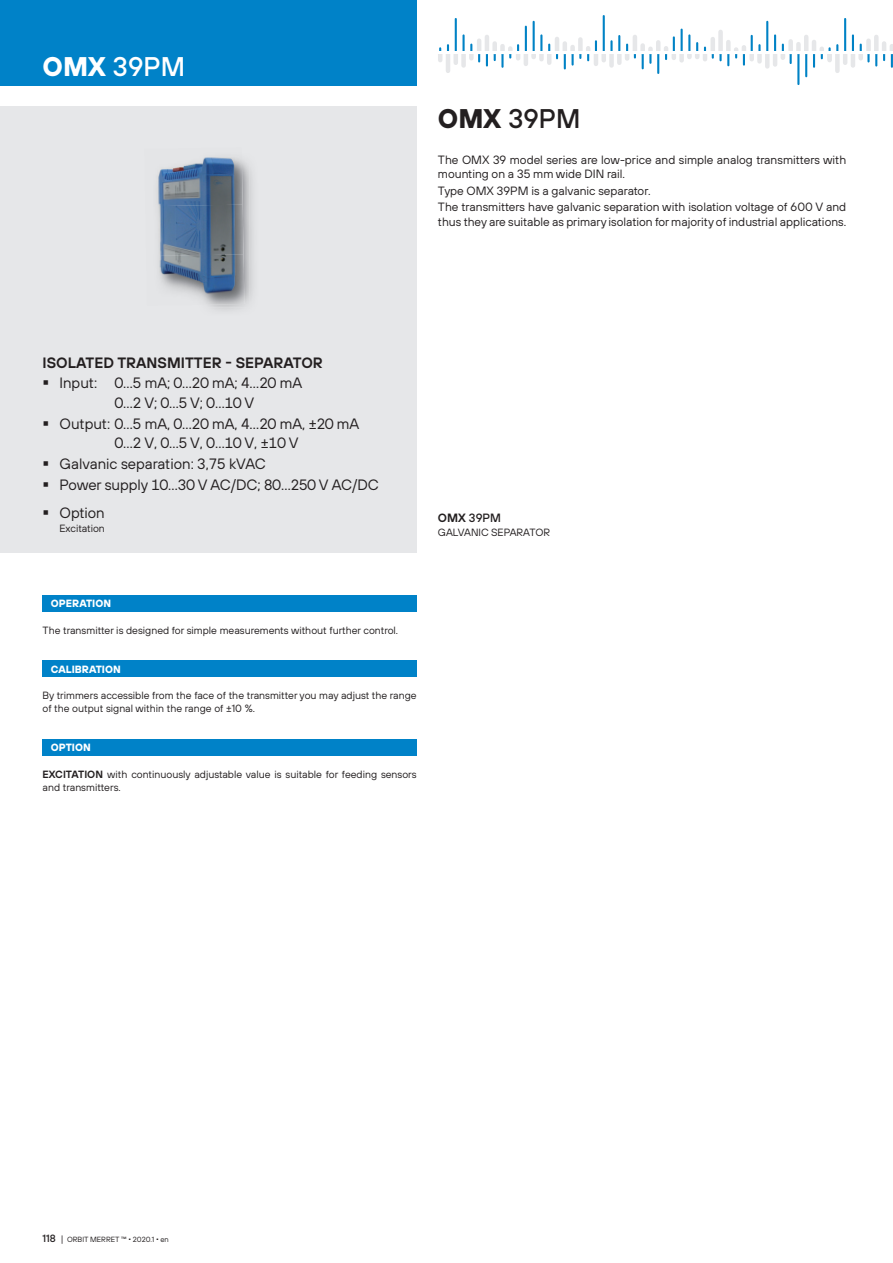
<style>
.page{position:relative;width:893px;height:1263px;background:#fff}
.page>*{position:absolute;margin:0;border:0;box-sizing:border-box;transform-origin:0 0}
.t1{font:500 27px "TT Hoves";color:#231f20}
.t2{font:500 27px "TT Hoves";color:#fff}
.t3{font:15px/19.5px "TT Hoves";color:#231f20}
.t4{font:600 15px "TT Hoves";color:#231f20}
.t5{font:12px/14.4px "TT Hoves";color:#231f20}
.t6{font:500 12px "TT Hoves";color:#231f20}
.t7{font:10.5px/13.5px "TT Hoves";color:#231f20}
.t8{font:700 10.5px "TT Hoves";color:#fff}
.t9{font:7.5px "TT Hoves";color:#231f20}
.s1{font-weight:700}
.s2{font-weight:600}
.s3{font-weight:500;font-size:10.5px}
.s4{font-size:9px}
</style>
<div class="page">
<div style="left:0;top:0;width:417px;height:85px;background:#0082c8"></div>
<hr style="left:462px;top:35px;width:3px;height:18px;background:#0082c5">
<hr style="left:455px;top:19px;width:2px;height:34px;background:#0082c5">
<hr style="left:533px;top:22px;width:2px;height:31px;background:#0082c5">
<hr style="left:525px;top:27px;width:2px;height:26px;background:#0082c5">
<hr style="left:603px;top:16px;width:2px;height:37px;background:#0082c5">
<hr style="left:680px;top:30px;width:3px;height:23px;background:#0082c5">
<hr style="left:766px;top:22px;width:2px;height:31px;background:#0082c5">
<svg style="left:486px;top:54px;width:2px;height:12px"></svg>
<hr style="left:657px;top:53px;width:2px;height:20px;background:#0082c5">
<hr style="left:805px;top:53px;width:2px;height:23px;background:#0082c5">
<hr style="left:797px;top:53px;width:2px;height:31px;background:#0082c5">
<svg style="left:774px;top:35px;width:18px;height:28px"></svg>
<hr style="left:524px;top:54px;width:4px;height:10px;background:#e6e7e9">
<div style="left:461px;top:54px;width:5px;height:12px;background:#e6e7e9"></div>
<svg style="left:469px;top:45px;width:11px;height:17px"></svg>
<svg style="left:438px;top:45px;width:11px;height:15px"></svg>
<hr style="left:446px;top:54px;width:4px;height:17px;background:#e6e7e9">
<div style="left:453px;top:54px;width:5px;height:9px;background:#e6e7e9"></div>
<hr style="left:765px;top:54px;width:4px;height:12px;background:#e6e7e9">
<hr style="left:773px;top:54px;width:4px;height:11px;background:#e6e7e9">
<svg style="left:531px;top:35px;width:27px;height:28px"></svg>
<hr style="left:656px;top:42px;width:4px;height:10px;background:#e6e7e9">
<svg style="left:664px;top:35px;width:57px;height:25px"></svg>
<hr style="left:555px;top:39px;width:4px;height:13px;background:#e6e7e9">
<div style="left:562px;top:43px;width:5px;height:9px;background:#e6e7e9"></div>
<svg style="left:564px;top:36px;width:89px;height:32px"></svg>
<hr style="left:477px;top:41px;width:4px;height:11px;background:#e6e7e9">
<hr style="left:485px;top:37px;width:4px;height:15px;background:#e6e7e9">
<div style="left:492px;top:43px;width:5px;height:9px;background:#e6e7e9"></div>
<div style="left:788px;top:41px;width:5px;height:11px;background:#e6e7e9"></div>
<div style="left:796px;top:44px;width:5px;height:8px;background:#e6e7e9"></div>
<hr style="left:804px;top:37px;width:4px;height:15px;background:#e6e7e9">
<hr style="left:812px;top:42px;width:4px;height:10px;background:#e6e7e9">
<div style="left:710px;top:39px;width:5px;height:13px;background:#e6e7e9"></div>
<div style="left:718px;top:32px;width:5px;height:20px;background:#e6e7e9"></div>
<hr style="left:726px;top:42px;width:4px;height:10px;background:#e6e7e9">
<svg style="left:727px;top:36px;width:35px;height:29px"></svg>
<svg style="left:494px;top:45px;width:26px;height:22px"></svg>
<hr style="left:433px;top:52px;width:399px;height:2px;background:#fff">
<hr style="left:844px;top:19px;width:2px;height:34px;background:#0082c5">
<hr style="left:835px;top:54px;width:4px;height:17px;background:#e6e7e9">
<svg style="left:813px;top:35px;width:56px;height:32px"></svg>
<div style="left:866px;top:41px;width:5px;height:11px;background:#e6e7e9"></div>
<hr style="left:874px;top:37px;width:4px;height:15px;background:#e6e7e9">
<svg style="left:875px;top:43px;width:18px;height:24px"></svg>
<hr style="left:823px;top:52px;width:70px;height:2px;background:#fff">
<div style="left:0;top:106px;width:417px;height:447px;background:#e6e7e9"></div>
<div style="left:42px;top:595px;width:375px;height:17px;background:#0082c8"></div>
<div style="left:42px;top:660px;width:375px;height:17px;background:#0082c8"></div>
<div style="left:42px;top:739px;width:375px;height:17px;background:#0082c8"></div>
<img style="left:204px;top:157px;width:45px;height:151px">
<img style="left:157px;top:156px;width:87px;height:98px">
<img style="left:157px;top:254px;width:87px;height:52px">
<h1 class="t2" style="left:42px;top:57px;width:144px"><span class="s1">OMX</span> 39PM</h1>
<h1 class="t1" style="left:438px;top:109px;width:144px"><span class="s1">OMX</span> 39PM</h1>
<p class="t5" style="left:438px;top:154px;width:410px">The OMX 39 model series are low-price and simple analog transmitters with mounting on a 35 mm wide DIN rail.</p>
<p class="t5" style="left:438px;top:184px;width:410px;line-height:16.5px">Type OMX 39PM is a galvanic separator.<br>The transmitters have galvanic separation with isolation voltage of 600 V and</p>
<p class="t5" style="left:438px;top:216px;width:410px">thus they are suitable as primary isolation for majority of industrial applications.</p>
<h2 class="t4" style="left:42px;top:357px;width:282px">ISOLATED TRANSMITTER - SEPARATOR</h2>
<h2 class="t3" style="left:115px;top:375px;width:189px;text-indent:-72px">▪ Input: 0…5 mA; 0…20 mA; 4…20 mA<br>0…2 V; 0…5 V; 0…10 V</h2>
<h2 class="t3" style="left:115px;top:415px;width:246px;text-indent:-72px">▪ Output: 0…5 mA, 0…20 mA, 4…20 mA, ±20 mA<br>0…2 V, 0…5 V, 0…10 V, ±10 V</h2>
<h2 class="t3" style="left:42px;top:456px;width:225px">▪ Galvanic separation: 3,75 kVAC</h2>
<h2 class="t3" style="left:42px;top:476px;width:338px">▪ Power supply 10…30 V AC/DC; 80…250 V AC/DC</h2>
<h2 class="t3" style="left:42px;top:504px;width:64px">▪ Option</h2>
<p class="t7" style="left:59px;top:522px;width:47px">Excitation</p>
<p class="t6" style="left:438px;top:514px;width:64px"><span class="s2">OMX</span> 39PM</p>
<p class="t7" style="left:438px;top:527px;width:114px">GALVANIC SEPARATOR</p>
<p class="t8" style="left:51px;top:600px;width:62px">OPERATION</p>
<p class="t7" style="left:42px;top:624px;width:357px">The transmitter is designed for simple measurements without further control.</p>
<p class="t8" style="left:51px;top:665px;width:71px">CALIBRATION</p>
<p class="t7" style="left:42px;top:690px;width:376px">By trimmers accessible from the face of the transmitter you may adjust the range of the output signal within the range of ±10 %.</p>
<p class="t8" style="left:51px;top:744px;width:41px">OPTION</p>
<p class="t7" style="left:42px;top:768px;width:376px"><span class="s2">EXCITATION</span> with continuously adjustable value is suitable for feeding sensors and transmitters.</p>
<p class="t9" style="left:42px;top:1236px;width:128px"><span class="s3">118</span> <span class="s4">|</span> ORBIT MERRET ™ 2020.1 en</p>
</div>
